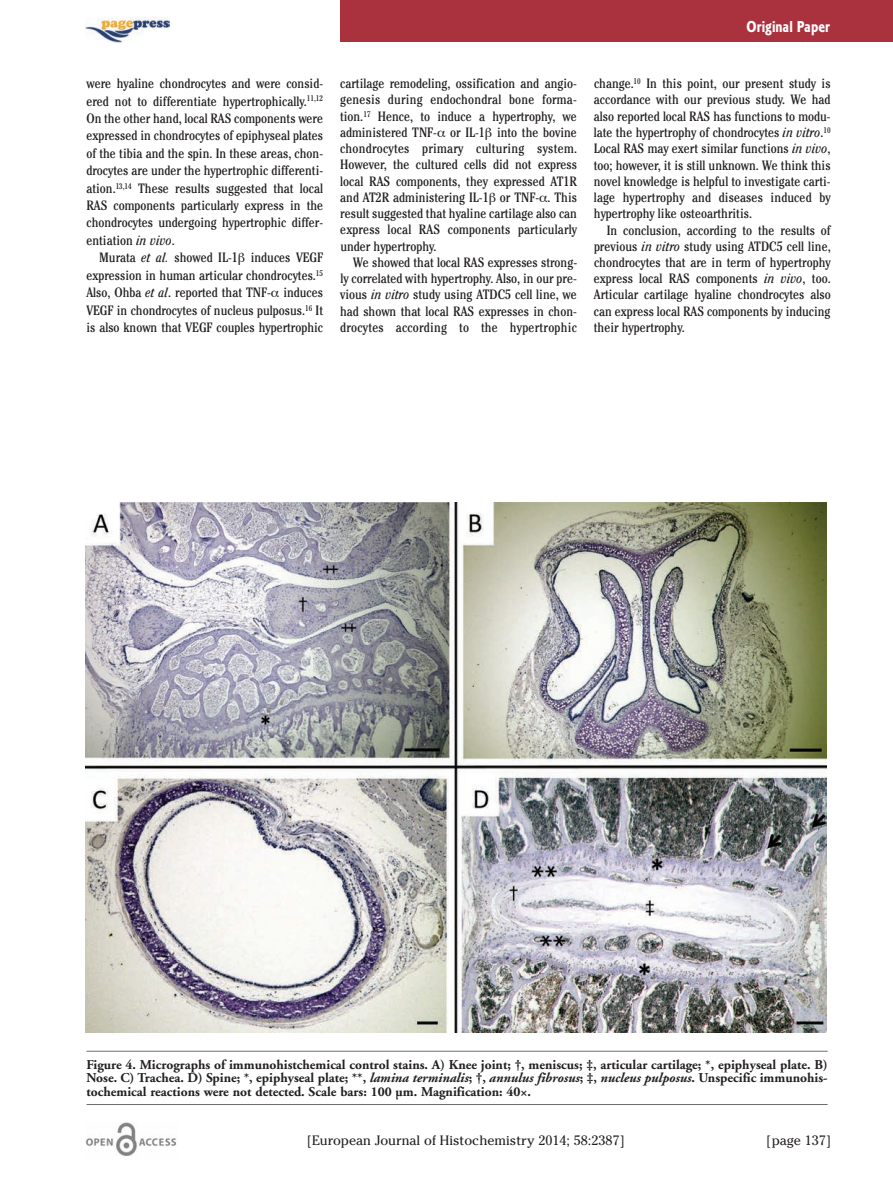
<style>
.page{position:relative;width:893px;height:1191px;background:#fff}
.page>*{position:absolute;margin:0;border:0;box-sizing:border-box;transform-origin:0 0}
.t1{font:16.5px "Corinthian Bold Condensed Plain";color:#fff}
.t2{font:condensed 13.5px/16.2px "Cheltenham";color:#231f20;text-align:justify}
.t3{font:700 13.5px/13.5px "Adobe Garamond";color:#231f20;text-align:justify}
.t4{font:13.5px "Cheltenham";color:#231f20}
.s1{font-style:italic}
</style>
<div class="page">
<div style="left:340px;top:0;width:553px;height:42px;background:#aa323f"></div>
<img style="left:86px;top:1123px;width:91px;height:33px">
<img style="left:85px;top:17px;width:84px;height:26px">
<hr style="left:87px;top:1050px;width:741px;height:1px;background:#6c6d70">
<hr style="left:87px;top:1104px;width:741px;height:1px;background:#6c6d70">
<img style="left:85px;top:502px;width:741px;height:530px">
<p class="t1" style="left:747px;top:21px;width:85px">Original Paper</p>
<p class="t2" style="left:86px;top:76px;width:238px;line-height:17.4px">were hyaline chondrocytes and were consid&shy;ered not to differentiate hypertrophically.<sup>11,12<br></sup>On the other hand, local RAS components were expressed in chondrocytes of epiphyseal plates of the tibia and the spin. In these areas, chon&shy;drocytes are under the hypertrophic differenti&shy;ation.<sup>13,14</sup> These results suggested that local RAS components particularly express in the chondrocytes undergoing hypertrophic differ&shy;entiation <span class="s1">in vivo</span>.</p>
<p class="t2" style="left:86px;top:250px;width:238px;line-height:17.5px;text-indent:13px">Murata <span class="s1">et al.</span> showed IL-1 induces VEGF expression in human articular chondrocytes.<sup>15<br></sup>Also, Ohba <span class="s1">et al</span>. reported that TNF- induces VEGF in chondrocytes of nucleus pulposus.<sup>16</sup> It is also known that VEGF couples hypertrophic</p>
<p class="t2" style="left:340px;top:76px;width:239px">cartilage remodeling, ossification and angio&shy;genesis during endochondral bone forma&shy;tion.<sup>17</sup> Hence, to induce a hypertrophy, we administered TNF- or IL-1 into the bovine chondrocytes primary culturing system.<br>However, the cultured cells did not express local RAS components, they expressed AT1R and AT2R administering IL-1 or TNF- . This result suggested that hyaline cartilage also can express local RAS components particularly under hypertrophy.</p>
<p class="t2" style="left:340px;top:255px;width:238px;text-indent:13px">We showed that local RAS expresses strong&shy;ly correlated with hypertrophy. Also, in our pre&shy;vious <span class="s1">in vitro</span> study using ATDC5 cell line, we had shown that local RAS expresses in chon&shy;drocytes according to the hypertrophic</p>
<p class="t2" style="left:594px;top:77px;width:238px">change.<sup>10</sup> In this point, our present study is accordance with our previous study. We had also reported local RAS has functions to modu&shy;late the hypertrophy of chondrocytes <span class="s1">in vitro</span>.<sup>10<br></sup>Local RAS may exert similar functions <span class="s1">in vivo</span>, too; however, it is still unknown. We think this novel knowledge is helpful to investigate carti&shy;lage hypertrophy and diseases induced by hypertrophy like osteoarthritis.</p>
<p class="t2" style="left:594px;top:223px;width:238px;text-indent:13px">In conclusion, according to the results of previous <span class="s1">in vitro</span> study using ATDC5 cell line, chondrocytes that are in term of hypertrophy express local RAS components <span class="s1">in vivo</span>, too.<br>Articular cartilage hyaline chondrocytes also can express local RAS components by inducing their hypertrophy.</p>
<p class="t3" style="left:87px;top:1058px;width:743px">Figure 4. Micrographs of immunohistchemical control stains. A) Knee joint; †, meniscus; ‡, articular cartilage; *, epiphyseal plate. B)<br>Nose. C) Trachea. D) Spine; *, epiphyseal plate; **, <span class="s1">lamina terminalis</span>; †, <span class="s1">annulus fibrosus</span>; ‡, <span class="s1">nucleus pulposus</span>. Unspecific immunohis&shy;tochemical reactions were not detected. Scale bars: 100 µm. Magnification: 40×.</p>
<p class="t4" style="left:307px;top:1132px;width:320px">[European Journal of Histochemistry 2014; 58:2387]</p>
<p class="t4" style="left:766px;top:1132px;width:66px">[page 137]</p>
</div>
